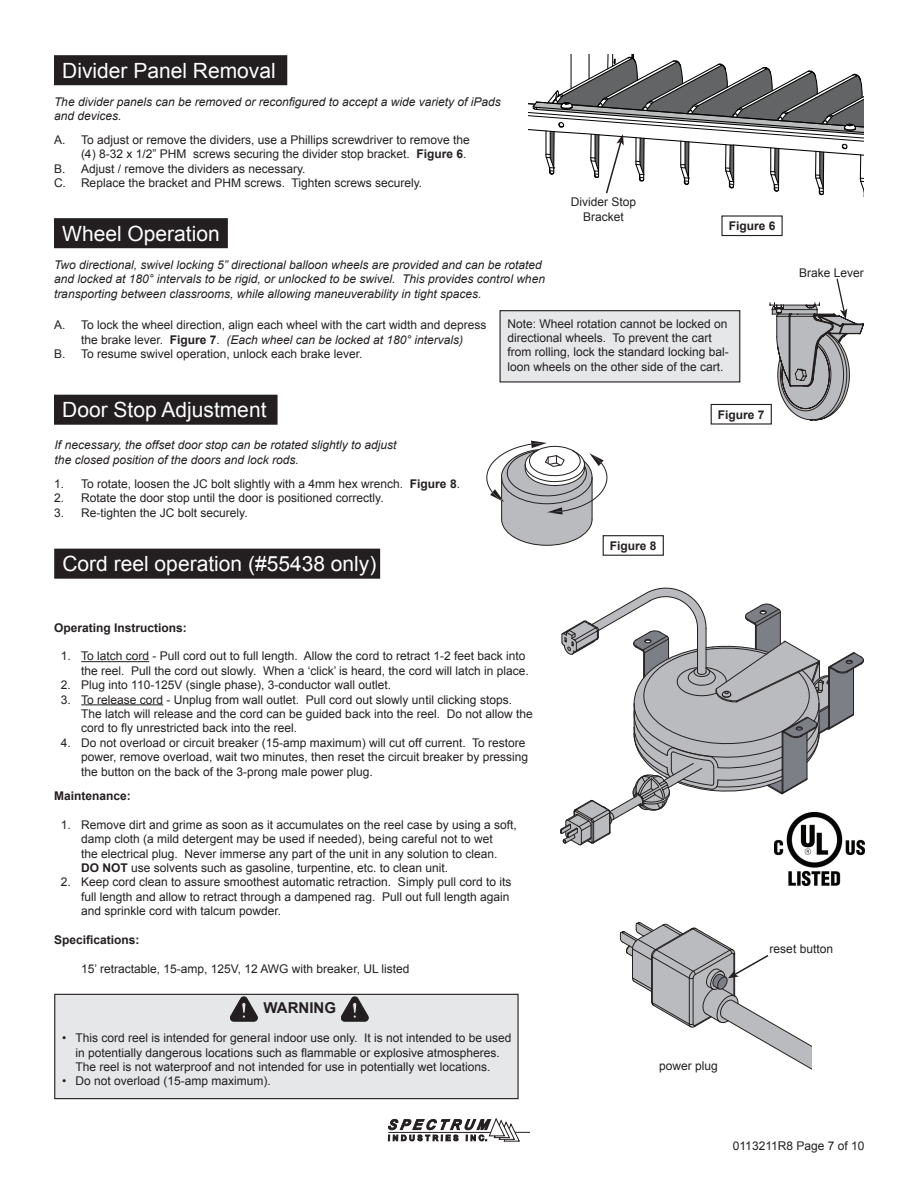
<style>
.page{position:relative;width:918px;height:1188px;background:#fff}
.page>*{position:absolute;margin:0;border:0;box-sizing:border-box;transform-origin:0 0}
.t1{font:21px "Arial";color:#fff}
.t2{font:700 15px "Arial";color:#231f20}
.t3{font:12px/14.4px "Arial";color:#231f20}
.t4{font:italic 12px/14.4px "Arial";color:#231f20}
.t5{font:700 12px "Arial";color:#231f20}
.s1{font-weight:700}
.s2{font-style:normal}
.s3{font-weight:700;font-style:normal}
</style>
<div class="page">
<svg style="left:560px;top:587px;width:304px;height:259px"></svg>
<svg style="left:486px;top:441px;width:122px;height:105px"></svg>
<svg style="left:528px;top:54px;width:336px;height:143px"></svg>
<svg style="left:388px;top:1118px;width:142px;height:24px"></svg>
<svg style="left:620px;top:922px;width:192px;height:148px"></svg>
<div style="left:60px;top:552px;width:317px;height:24px;background:#231f20"></div>
<div style="left:54px;top:549px;width:326px;height:30px;border:2px solid #231f20"></div>
<hr style="left:81px;top:661px;width:68px;height:1px;background:#231f20">
<hr style="left:81px;top:704px;width:82px;height:1px;background:#231f20">
<div style="left:55px;top:994px;width:463px;height:105px;background:#e6e7e9"></div>
<div style="left:54px;top:994px;width:465px;height:105px;border:1px solid #231f20"></div>
<svg style="left:341px;top:996px;width:27px;height:25px"></svg>
<svg style="left:230px;top:996px;width:27px;height:25px"></svg>
<img style="left:774px;top:812px;width:90px;height:73px">
<div style="left:55px;top:56px;width:232px;height:28px;background:#231f20"></div>
<svg style="left:61px;top:85px;width:124px;height:1px"></svg>
<svg style="left:192px;top:85px;width:83px;height:1px"></svg>
<div style="left:54px;top:55px;width:233px;height:30px;border:2px solid #231f20"></div>
<div style="left:721px;top:215px;width:62px;height:21px;border:1px solid #231f20"></div>
<div style="left:603px;top:536px;width:60px;height:19px;background:#fff"></div>
<div style="left:603px;top:535px;width:61px;height:21px;border:1px solid #231f20"></div>
<svg style="left:769px;top:278px;width:95px;height:143px"></svg>
<div style="left:55px;top:219px;width:172px;height:28px;background:#231f20"></div>
<svg style="left:59px;top:248px;width:162px;height:1px"></svg>
<div style="left:54px;top:218px;width:174px;height:30px;border:2px solid #231f20"></div>
<div style="left:711px;top:404px;width:60px;height:20px;background:#fff"></div>
<div style="left:711px;top:404px;width:61px;height:21px;border:1px solid #231f20"></div>
<div style="left:55px;top:395px;width:222px;height:29px;background:#231f20"></div>
<svg style="left:61px;top:394px;width:209px;height:1px"></svg>
<div style="left:54px;top:395px;width:224px;height:30px;border:2px solid #231f20"></div>
<div style="left:500px;top:311px;width:240px;height:71px;background:#e6e7e9"></div>
<div style="left:500px;top:310px;width:240px;height:72px;border:1px solid #231f20"></div>
<h1 class="t1" style="left:62px;top:57px;width:215px">Divider Panel Removal</h1>
<p class="t4" style="left:54px;top:95px;width:448px">The divider panels can be removed or reconfigured to accept a wide variety of iPads and devices.</p>
<p class="t3" style="left:54px;top:133px;width:417px">A. To adjust or remove the dividers, use a Phillips screwdriver to remove the</p>
<p class="t3" style="left:81px;top:147px;width:387px">(4) 8-32 x 1/2” PHM screws securing the divider stop bracket. <span class="s1">Figure 6</span>.</p>
<p class="t3" style="left:54px;top:162px;width:253px">B. Adjust / remove the dividers as necessary.</p>
<p class="t3" style="left:54px;top:176px;width:370px">C. Replace the bracket and PHM screws. Tighten screws securely.</p>
<h1 class="t1" style="left:62px;top:220px;width:159px">Wheel Operation</h1>
<p class="t4" style="left:54px;top:258px;width:493px">Two directional, swivel locking 5” directional balloon wheels are provided and can be rotated and locked at 180° intervals to be rigid, or unlocked to be swivel. This provides control when transporting between classrooms, while allowing maneuverability in tight spaces.</p>
<p class="t3" style="left:571px;top:195px;width:67px;text-align:center">Divider Stop<br>Bracket</p>
<p class="t5" style="left:729px;top:218px;width:48px">Figure 6</p>
<p class="t3" style="left:54px;top:318px;width:434px">A. To lock the wheel direction, align each wheel with the cart width and depress</p>
<p class="t4" style="left:81px;top:333px;width:384px"><span class="s2">the brake lever.</span> <span class="s3">Figure 7</span><span class="s2">.</span> (Each wheel can be locked at 180° intervals)</p>
<p class="t3" style="left:54px;top:347px;width:310px">B. To resume swivel operation, unlock each brake lever.</p>
<p class="t3" style="left:507px;top:316px;width:223px">Note: Wheel rotation cannot be locked on directional wheels. To prevent the cart from rolling, lock the standard locking bal&shy;loon wheels on the other side of the cart.</p>
<h1 class="t1" style="left:62px;top:396px;width:206px">Door Stop Adjustment</h1>
<p class="t5" style="left:718px;top:406px;width:48px">Figure 7</p>
<p class="t4" style="left:55px;top:438px;width:343px">If necessary, the offset door stop can be rotated slightly to adjust the closed position of the doors and lock rods.</p>
<p class="t3" style="left:54px;top:477px;width:407px">1. To rotate, loosen the JC bolt slightly with a 4mm hex wrench. <span class="s1">Figure 8</span>.</p>
<p class="t3" style="left:54px;top:491px;width:331px">2. Rotate the door stop until the door is positioned correctly.</p>
<p class="t3" style="left:54px;top:505px;width:195px">3. Re-tighten the JC bolt securely.</p>
<h1 class="t1" style="left:62px;top:550px;width:315px">Cord reel operation (#55438 only)</h1>
<p class="t5" style="left:610px;top:538px;width:48px">Figure 8</p>
<p class="t3" style="left:799px;top:265px;width:66px">Brake Lever</p>
<p class="t5" style="left:54px;top:619px;width:134px">Operating Instructions:</p>
<p class="t3" style="left:61px;top:649px;width:469px;text-align:right">1. To latch cord - Pull cord out to full length. Allow the cord to retract 1-2 feet back into the reel. Pull the cord out slowly. When a ‘click’ is heard, the cord will latch in place.</p>
<p class="t3" style="left:61px;top:678px;width:332px">2. Plug into 110-125V (single phase), 3-conductor wall outlet.</p>
<p class="t3" style="left:81px;top:692px;width:453px;text-indent:-20px">3. To release cord - Unplug from wall outlet. Pull cord out slowly until clicking stops.<br>The latch will release and the cord can be guided back into the reel. Do not allow the cord to fly unrestricted back into the reel.</p>
<p class="t3" style="left:81px;top:736px;width:448px;text-indent:-20px">4. Do not overload or circuit breaker (15-amp maximum) will cut off current. To restore power, remove overload, wait two minutes, then reset the circuit breaker by pressing the button on the back of the 3-prong male power plug.</p>
<p class="t5" style="left:54px;top:788px;width:78px">Maintenance:</p>
<p class="t3" style="left:81px;top:817px;width:437px;text-indent:-20px">1. Remove dirt and grime as soon as it accumulates on the reel case by using a soft, damp cloth (a mild detergent may be used if needed), being careful not to wet<br>the electrical plug. Never immerse any part of the unit in any solution to clean.<br><span class="s1">DO NOT</span> use solvents such as gasoline, turpentine, etc. to clean unit.</p>
<p class="t3" style="left:81px;top:875px;width:432px;text-indent:-20px">2. Keep cord clean to assure smoothest automatic retraction. Simply pull cord to its full length and allow to retract through a dampened rag. Pull out full length again and sprinkle cord with talcum powder.</p>
<p class="t5" style="left:54px;top:932px;width:87px">Specifications:</p>
<p class="t3" style="left:81px;top:961px;width:330px">15’ retractable, 15-amp, 125V, 12 AWG with breaker, UL listed</p>
<p class="t2" style="left:264px;top:998px;width:74px">WARNING</p>
<p class="t3" style="left:76px;top:1031px;width:438px;text-indent:-14px">• This cord reel is intended for general indoor use only. It is not intended to be used in potentially dangerous locations such as flammable or explosive atmospheres.<br>The reel is not waterproof and not intended for use in potentially wet locations.</p>
<p class="t3" style="left:62px;top:1074px;width:210px">• Do not overload (15-amp maximum).</p>
<p class="t3" style="left:770px;top:942px;width:65px">reset button</p>
<p class="t3" style="left:659px;top:1059px;width:60px">power plug</p>
<p class="t3" style="left:733px;top:1139px;width:133px">0113211R8 Page 7 of 10</p>
</div>
